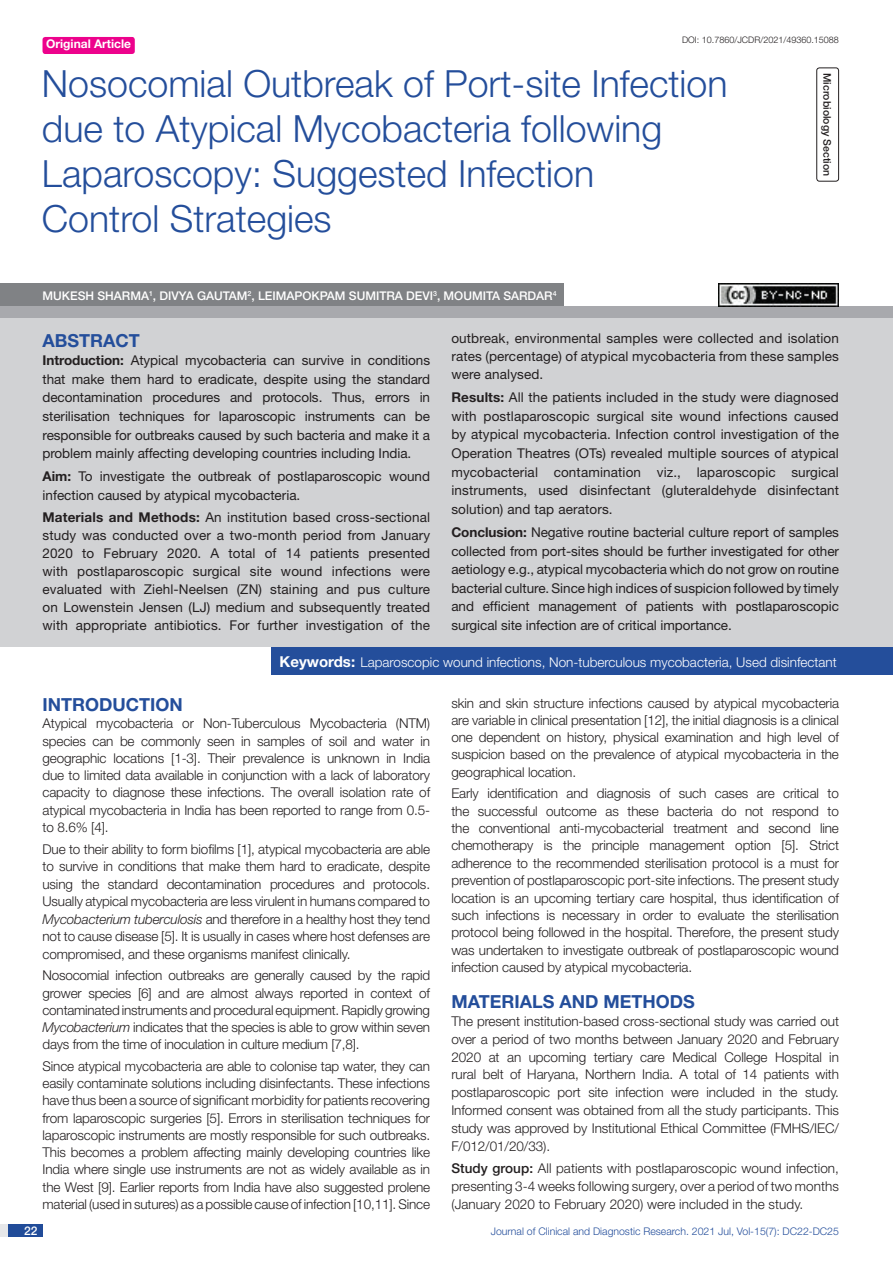
<style>
.page{position:relative;width:893px;height:1263px;background:#fff}
.page>*{position:absolute;margin:0;border:0;box-sizing:border-box;transform-origin:0 0}
.t1{font:300 37.5px/45px "Helvetica Neue";color:#244e9b}
.Heading{font:700 18px "Helvetica Neue";color:#244e9b}
.Abstract_head{font:700 18px "Helvetica Neue";color:#244e9b}
.Body_text{font:300 13.5px/17.2px "Helvetica Neue";letter-spacing:-.01em;color:#231f20;text-align:justify}
.Abstract_Text{font:13.5px/18.6px "Helvetica Neue";color:#231f20;text-align:justify}
.Key_words{font:300 13.5px "Helvetica Neue";color:#fff}
.Author{font:500 12px "Helvetica Neue";color:#fff}
.t2{font:700 12px "Helvetica Neue";color:#fff}
.t3{font:300 10.5px "Helvetica Neue";color:#244e9b}
.section{font:500 10.5px "Helvetica Neue";color:#231f20}
.DOI{font:300 9px "Helvetica Neue";color:#231f20}
.s1{font-weight:700}
.s2{font-weight:700;font-size:15px}
.s3{font-style:italic}
.s4{font-weight:500}
</style>
<div class="page">
<div style="left:0;top:1224px;width:43px;height:13px;background:#e6e7e9"></div>
<div style="left:8px;top:1224px;width:35px;height:13px;background:#214c99"></div>
<div style="left:43px;top:37px;width:92px;height:17px;background:#ed028c;border-radius:3px"></div>
<div style="left:816px;top:67px;width:23px;height:115px;border:1px solid #231f20;border-radius:3px"></div>
<div style="left:0;top:306px;width:893px;height:12px;background:#a8a9ad"></div>
<div style="left:0;top:284px;width:563px;height:22px;background:#808285"></div>
<div style="left:0;top:318px;width:893px;height:329px;background:#d1d2d4"></div>
<div style="left:272px;top:647px;width:621px;height:28px;background:#244e9b"></div>
<img style="left:719px;top:284px;width:120px;height:22px">
<p class="t2" style="left:46px;top:37px;width:87px">Original Article</p>
<p class="DOI" style="left:682px;top:35px;width:158px">DOI: 10.7860/JCDR/2021/49360.15088</p>
<p class="t1" style="left:42px;top:60px;width:687px">Nosocomial Outbreak of Port-site Infection due to Atypical Mycobacteria following Laparoscopy: Suggested Infection<br>Control Strategies</p>
<p class="Author" style="left:43px;top:288px;width:515px">MUKESH SHARMA<sup>1</sup>, DIVYA GAUTAM <sup>2</sup>, LEIMAPOKPAM SUMITRA DEVI<sup>3</sup>, MOUMITA SARDAR<sup>4</sup></p>
<p class="section" style="left:834px;top:73px;width:104px;rotate:90deg">MICROBIOLOGY SECTION</p>
<p class="Abstract_head" style="left:43px;top:329px;width:99px">ABSTRACT</p>
<p class="Abstract_Text" style="left:43px;top:351px;width:389px"><span class="s1">Introduction:</span> Atypical mycobacteria can survive in conditions that make them hard to eradicate, despite using the standard decontamination procedures and protocols. Thus, errors in sterilisation techniques for laparoscopic instruments can be responsible for outbreaks caused by such bacteria and make it a problem mainly affecting developing countries including India.</p>
<p class="Abstract_Text" style="left:43px;top:467px;width:389px"><span class="s1">Aim:</span> To investigate the outbreak of postlaparoscopic wound infection caused by atypical mycobacteria.</p>
<p class="Abstract_Text" style="left:43px;top:508px;width:389px;line-height:18px"><span class="s1">Materials and Methods:</span> An institution based cross-sectional study was conducted over a two-month period from January 2020 to February 2020. A total of 14 patients presented with postlaparoscopic surgical site wound infections were evaluated with Ziehl-Neelsen (ZN) staining and pus culture on Lowenstein Jensen (LJ) medium and subsequently treated with appropriate antibiotics. For further investigation of the</p>
<p class="Abstract_Text" style="left:451px;top:329px;width:389px;line-height:18px">outbreak, environmental samples were collected and isolation rates (percentage) of atypical mycobacteria from these samples were analysed.</p>
<p class="Abstract_Text" style="left:451px;top:388px;width:389px"><span class="s1">Results:</span> All the patients included in the study were diagnosed with postlaparoscopic surgical site wound infections caused by atypical mycobacteria. Infection control investigation of the Operation Theatres (OTs) revealed multiple sources of atypical mycobacterial contamination viz., laparoscopic surgical instruments, used disinfectant (gluteraldehyde disinfectant solution) and tap aerators.</p>
<p class="Abstract_Text" style="left:451px;top:523px;width:389px"><span class="s1">Conclusion:</span> Negative routine bacterial culture report of samples collected from port-sites should be further investigated for other aetiology e.g., atypical mycobacteria which do not grow on routine bacterial culture. Since high indices of suspicion followed by timely and efficient management of patients with postlaparoscopic surgical site infection are of critical importance.</p>
<p class="Key_words" style="left:280px;top:654px;width:559px"><span class="s2">Keywords:</span> Laparoscopic wound infections, Non-tuberculous mycobacteria, Used disinfectant</p>
<p class="Heading" style="left:43px;top:693px;width:142px">INTRODUCTION</p>
<p class="Body_text" style="left:43px;top:714px;width:389px">Atypical mycobacteria or Non-Tuberculous Mycobacteria (NTM) species can be commonly seen in samples of soil and water in geographic locations [1-3]. Their prevalence is unknown in India due to limited data available in conjunction with a lack of laboratory capacity to diagnose these infections. The overall isolation rate of atypical mycobacteria in India has been reported to range from 0.5- to 8.6% [4].</p>
<p class="Body_text" style="left:43px;top:840px;width:389px">Due to their ability to form biofilms [1], atypical mycobacteria are able to survive in conditions that make them hard to eradicate, despite using the standard decontamination procedures and protocols.<br>Usually atypical mycobacteria are less virulent in humans compared to <span class="s3">Mycobacterium tuberculosis</span> and therefore in a healthy host they tend not to cause disease [5]. It is usually in cases where host defenses are compromised, and these organisms manifest clinically.</p>
<p class="Body_text" style="left:43px;top:967px;width:389px">Nosocomial infection outbreaks are generally caused by the rapid grower species [6] and are almost always reported in context of contaminated instruments and procedural equipment. Rapidly growing <span class="s3">Mycobacterium</span> indicates that the species is able to grow within seven days from the time of inoculation in culture medium [7,8].</p>
<p class="Body_text" style="left:43px;top:1057px;width:389px">Since atypical mycobacteria are able to colonise tap water, they can easily contaminate solutions including disinfectants. These infections have thus been a source of significant morbidity for patients recovering from laparoscopic surgeries [5]. Errors in sterilisation techniques for laparoscopic instruments are mostly responsible for such outbreaks.<br>This becomes a problem affecting mainly developing countries like India where single use instruments are not as widely available as in the West [9]. Earlier reports from India have also suggested prolene material (used in sutures) as a possible cause of infection [10,11]. Since</p>
<p class="Body_text" style="left:451px;top:694px;width:389px">skin and skin structure infections caused by atypical mycobacteria are variable in clinical presentation [12], the initial diagnosis is a clinical one dependent on history, physical examination and high level of suspicion based on the prevalence of atypical mycobacteria in the geographical location.</p>
<p class="Body_text" style="left:451px;top:784px;width:389px">Early identification and diagnosis of such cases are critical to the successful outcome as these bacteria do not respond to the conventional anti-mycobacterial treatment and second line chemotherapy is the principle management option [5]. Strict adherence to the recommended sterilisation protocol is a must for prevention of postlaparoscopic port-site infections. The present study location is an upcoming tertiary care hospital, thus identification of such infections is necessary in order to evaluate the sterilisation protocol being followed in the hospital. Therefore, the present study was undertaken to investigate outbreak of postlaparoscopic wound infection caused by atypical mycobacteria.</p>
<p class="Heading" style="left:451px;top:990px;width:245px">MATERIALS AND METHODS</p>
<p class="Body_text" style="left:451px;top:1012px;width:389px;line-height:17.9px">The present institution-based cross-sectional study was carried out over a period of two months between January 2020 and February 2020 at an upcoming tertiary care Medical College Hospital in rural belt of Haryana, Northern India. A total of 14 patients with postlaparoscopic port site infection were included in the study.<br>Informed consent was obtained from all the study participants. This study was approved by Institutional Ethical Committee (FMHS/IEC/ F/012/01/20/33).</p>
<p class="Body_text" style="left:451px;top:1159px;width:389px;line-height:17.9px"><span class="s4">STUDY GROUP:</span> All patients with postlaparoscopic wound infection, presenting 3-4 weeks following surgery, over a period of two months (January 2020 to February 2020) were included in the study.</p>
<p class="Author" style="left:24px;top:1223px;width:15px">22</p>
<p class="t3" style="left:491px;top:1225px;width:350px">Journal of Clinical and Diagnostic Research. 2021 Jul, Vol-15(7): DC22-DC25</p>
</div>
